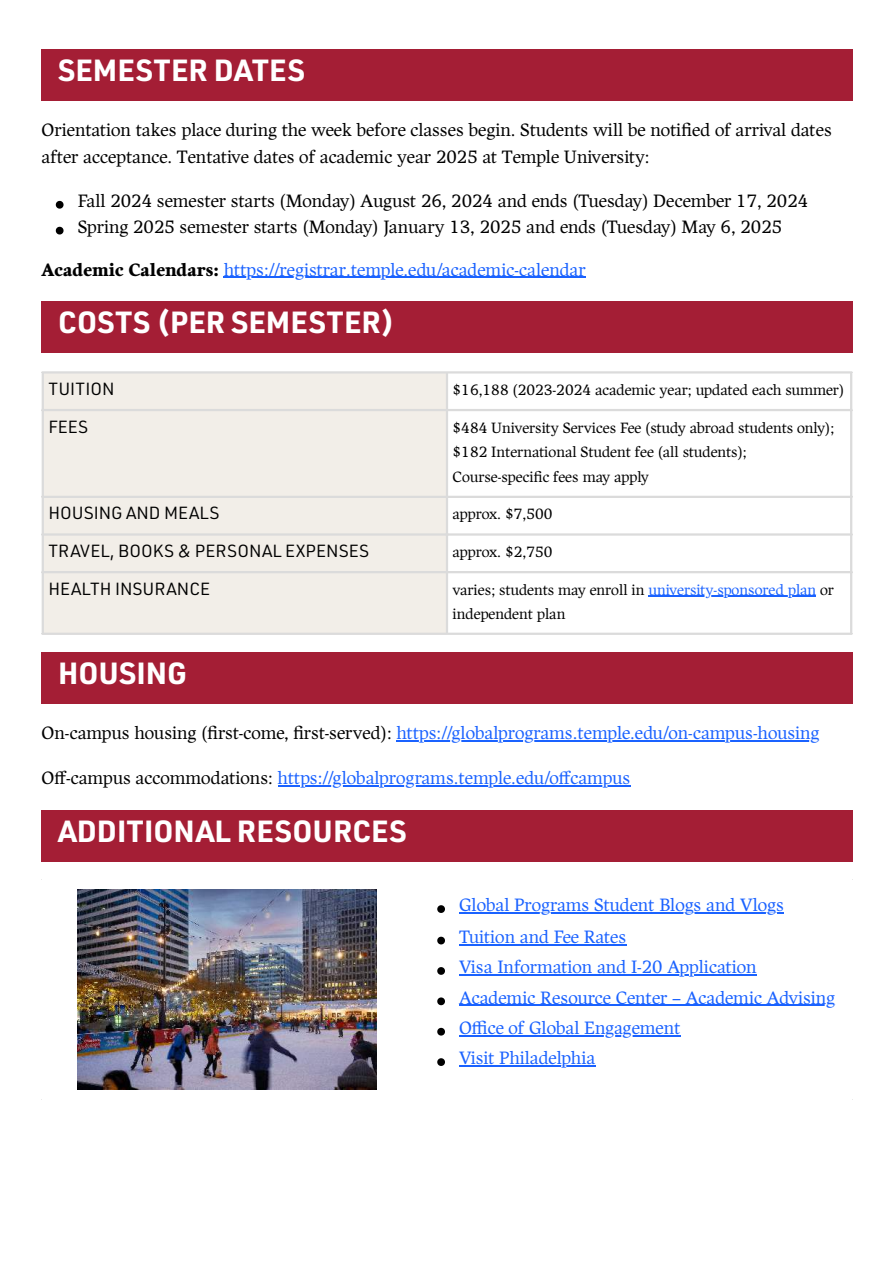
<style>
.page{position:relative;width:894px;height:1263px;background:#fff}
.page>*{position:absolute;margin:0;border:0;box-sizing:border-box;transform-origin:0 0}
.t1{font:700 30px "URWDIN";color:#fff}
.t2{font:300 18px/30.6px "Harfang";color:#1a62ff}
.t3{font:300 18px/27px "Harfang";color:#000}
.t4{font:17.25px "URWDIN";color:#000}
.t5{font:300 15px/24.8px "Harfang";color:#000}
.s1{font-weight:900;color:#000}
.s2{color:#1a62ff}
.s3{color:#000}
</style>
<div class="page">
<hr style="left:224px;top:277px;width:361px;height:1px;background:#1a62ff">
<hr style="left:396px;top:740px;width:423px;height:1px;background:#1a62ff">
<hr style="left:277px;top:785px;width:353px;height:1px;background:#1a62ff">
<div style="left:42px;top:49px;width:810px;height:52px;background:#a41e35"></div>
<svg style="left:56px;top:201px;width:7px;height:8px"></svg>
<svg style="left:56px;top:227px;width:7px;height:7px"></svg>
<div style="left:42px;top:301px;width:810px;height:52px;background:#a41e35"></div>
<div style="left:44px;top:373px;width:402px;height:260px;background:#f2eee8"></div>
<svg style="left:448px;top:373px;width:401px;height:260px"></svg>
<hr style="left:648px;top:596px;width:168px;height:1px;background:#1a62ff">
<hr style="left:42px;top:373px;width:2px;height:260px;background:#dbdbdb">
<hr style="left:446px;top:373px;width:2px;height:260px;background:#dbdbdb">
<hr style="left:849px;top:373px;width:3px;height:260px;background:#dbdbdb">
<hr style="left:42px;top:371px;width:810px;height:2px;background:#dbdbdb">
<hr style="left:42px;top:409px;width:810px;height:2px;background:#dbdbdb">
<hr style="left:42px;top:496px;width:810px;height:2px;background:#dbdbdb">
<hr style="left:42px;top:533px;width:810px;height:3px;background:#dbdbdb">
<hr style="left:42px;top:571px;width:810px;height:2px;background:#dbdbdb">
<hr style="left:42px;top:633px;width:810px;height:2px;background:#dbdbdb">
<div style="left:42px;top:652px;width:810px;height:52px;background:#a41e35"></div>
<div style="left:42px;top:810px;width:810px;height:51px;background:#a41e35"></div>
<svg style="left:77px;top:889px;width:759px;height:201px"></svg>
<img style="left:78px;top:890px;width:298px;height:199px">
<svg style="left:437px;top:905px;width:8px;height:8px"></svg>
<hr style="left:459px;top:912px;width:324px;height:1px;background:#1a62ff">
<svg style="left:437px;top:937px;width:8px;height:7px"></svg>
<hr style="left:459px;top:944px;width:167px;height:1px;background:#1a62ff">
<svg style="left:437px;top:967px;width:8px;height:8px"></svg>
<hr style="left:459px;top:974px;width:297px;height:1px;background:#1a62ff">
<svg style="left:437px;top:997px;width:8px;height:8px"></svg>
<hr style="left:459px;top:1005px;width:375px;height:1px;background:#1a62ff">
<svg style="left:437px;top:1028px;width:8px;height:7px"></svg>
<hr style="left:459px;top:1035px;width:221px;height:1px;background:#1a62ff">
<svg style="left:437px;top:1058px;width:8px;height:8px"></svg>
<hr style="left:459px;top:1065px;width:136px;height:1px;background:#1a62ff">
<hr style="left:412px;top:881px;width:2px;height:217px;background:#fff">
<h1 class="t1" style="left:58px;top:50px;width:248px">SEMESTER DATES</h1>
<p class="t3" style="left:42px;top:117px;width:791px">Orientation takes place during the week before classes begin. Students will be notiüed of arrival dates after acceptance. Tentative dates of academic year 2025 at Temple University:</p>
<p class="t3" style="left:78px;top:188px;width:732px;line-height:25.8px">Fall 2024 semester starts (Monday) August 26, 2024 and ends (Tuesday) December 17, 2024<br>Spring 2025 semester starts (Monday) January 13, 2025 and ends (Tuesday) May 6, 2025</p>
<p class="t2" style="left:42px;top:254px;width:545px"><span class="s1">Academic Calendars:</span> https://registrar.temple.edu/academic-calendar</p>
<h1 class="t1" style="left:58px;top:302px;width:338px">COSTS (PER SEMESTER)</h1>
<p class="t4" style="left:48px;top:377px;width:68px">TUITION</p>
<p class="t5" style="left:452px;top:378px;width:393px">$16,188 (2023-2024 academic year; updated each summer)</p>
<p class="t4" style="left:48px;top:415px;width:41px">FEES</p>
<p class="t5" style="left:452px;top:415px;width:383px">$484 University Services Fee (study abroad students only); $182 International Student fee (all students);<br>Course-speciüc fees may apply</p>
<p class="t4" style="left:48px;top:502px;width:173px">HOUSING AND MEALS</p>
<p class="t5" style="left:452px;top:502px;width:101px">approx. $7,500</p>
<p class="t4" style="left:48px;top:539px;width:322px">TRAVEL, BOOKS &amp; PERSONAL EXPENSES</p>
<p class="t5" style="left:452px;top:540px;width:101px">approx. $2,750</p>
<p class="t4" style="left:48px;top:577px;width:163px">HEALTH INSURANCE</p>
<p class="t5" style="left:452px;top:577px;width:383px">varies; students may enroll in <span class="s2">university-sponsored plan</span> or independent plan</p>
<h1 class="t1" style="left:58px;top:653px;width:130px">HOUSING</h1>
<p class="t2" style="left:42px;top:718px;width:779px"><span class="s3">On-campus housing (ürst-come, ürst-served):</span> https://globalprograms.temple.edu/on-campus-housing</p>
<p class="t2" style="left:42px;top:763px;width:590px"><span class="s3">Oû-campus accommodations:</span> https://globalprograms.temple.edu/oûcampus</p>
<h1 class="t1" style="left:58px;top:810px;width:350px">ADDITIONAL RESOURCES</h1>
<p class="t2" style="left:459px;top:890px;width:377px">Global Programs Student Blogs and Vlogs<br>Tuition and Fee Rates<br>Visa Information and I-20 Application<br>Academic Resource Center – Academic Advising<br>Office of Global Engagement<br>Visit Philadelphia</p>
</div>
